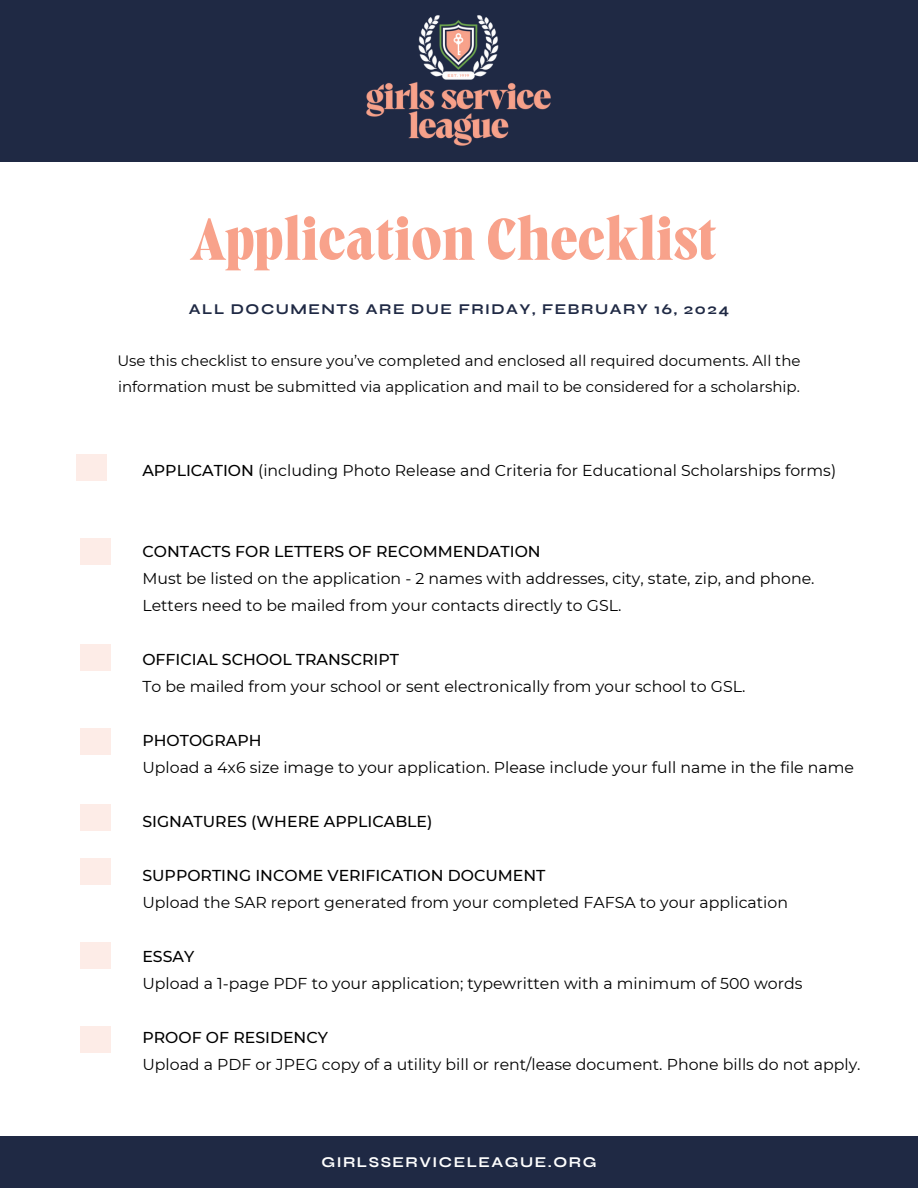
<style>
.page{position:relative;width:918px;height:1188px;background:#fff}
.page>*{position:absolute;margin:0;border:0;box-sizing:border-box;transform-origin:0 0}
.t1{font:63px "Alto Adige";color:#f8a28b}
.t2{font:15.75px/27px "Montserrat";color:#000}
.t3{font:500 15.75px "Montserrat";color:#000}
.t4{font:15px/25.8px "Montserrat";color:#000}
.t5{font:700 15px "Syne";letter-spacing:.1em;color:#1f2944}
.t6{font:700 15px "Syne";letter-spacing:.1em;color:#fff}
.s1{font-weight:500}
</style>
<div class="page">
<div style="left:0;top:0;width:918px;height:161px;background:#1f2944"></div>
<img style="left:366px;top:15px;width:185px;height:131px">
<div style="left:0;top:1137px;width:918px;height:51px;background:#1f2944"></div>
<div style="left:81px;top:644px;width:30px;height:27px;background:#fdece7"></div>
<div style="left:81px;top:538px;width:30px;height:27px;background:#fdece7"></div>
<div style="left:77px;top:454px;width:30px;height:27px;background:#fdece7"></div>
<div style="left:81px;top:728px;width:30px;height:27px;background:#fdece7"></div>
<div style="left:81px;top:804px;width:30px;height:27px;background:#fdece7"></div>
<div style="left:81px;top:858px;width:30px;height:27px;background:#fdece7"></div>
<div style="left:81px;top:942px;width:30px;height:27px;background:#fdece7"></div>
<div style="left:81px;top:1026px;width:30px;height:27px;background:#fdece7"></div>
<p class="t1" style="left:190px;top:213px;width:528px">Application Checklist</p>
<p class="t5" style="left:189px;top:300px;width:542px">ALL DOCUMENTS ARE DUE FRIDAY, FEBRUARY 16, 2024</p>
<p class="t4" style="left:117px;top:348px;width:685px">Use this checklist to ensure you’ve completed and enclosed all required documents. All the information must be submitted via application and mail to be considered for a scholarship.</p>
<p class="t2" style="left:142px;top:456px;width:695px"><span class="s1">APPLICATION</span> (including Photo Release and Criteria for Educational Scholarships forms)</p>
<p class="t3" style="left:142px;top:541px;width:400px">CONTACTS FOR LETTERS OF RECOMMENDATION</p>
<p class="t2" style="left:142px;top:564px;width:674px">Must be listed on the application - 2 names with addresses, city, state, zip, and phone.<br>Letters need to be mailed from your contacts directly to GSL.</p>
<p class="t3" style="left:142px;top:649px;width:258px">OFFICIAL SCHOOL TRANSCRIPT</p>
<p class="t2" style="left:142px;top:672px;width:604px">To be mailed from your school or sent electronically from your school to GSL.</p>
<p class="t3" style="left:142px;top:730px;width:121px">PHOTOGRAPH</p>
<p class="t2" style="left:142px;top:753px;width:713px">Upload a 4x6 size image to your application. Please include your full name in the file name</p>
<p class="t3" style="left:142px;top:811px;width:292px">SIGNATURES (WHERE APPLICABLE)</p>
<p class="t3" style="left:142px;top:865px;width:405px">SUPPORTING INCOME VERIFICATION DOCUMENT</p>
<p class="t2" style="left:142px;top:888px;width:647px">Upload the SAR report generated from your completed FAFSA to your application</p>
<p class="t3" style="left:142px;top:946px;width:53px">ESSAY</p>
<p class="t2" style="left:142px;top:969px;width:662px">Upload a 1-page PDF to your application; typewritten with a minimum of 500 words</p>
<p class="t3" style="left:142px;top:1027px;width:187px">PROOF OF RESIDENCY</p>
<p class="t2" style="left:142px;top:1050px;width:720px">Upload a PDF or JPEG copy of a utility bill or rent/lease document. Phone bills do not apply.</p>
<p class="t6" style="left:321px;top:1153px;width:277px">GIRLSSERVICELEAGUE.ORG</p>
</div>
